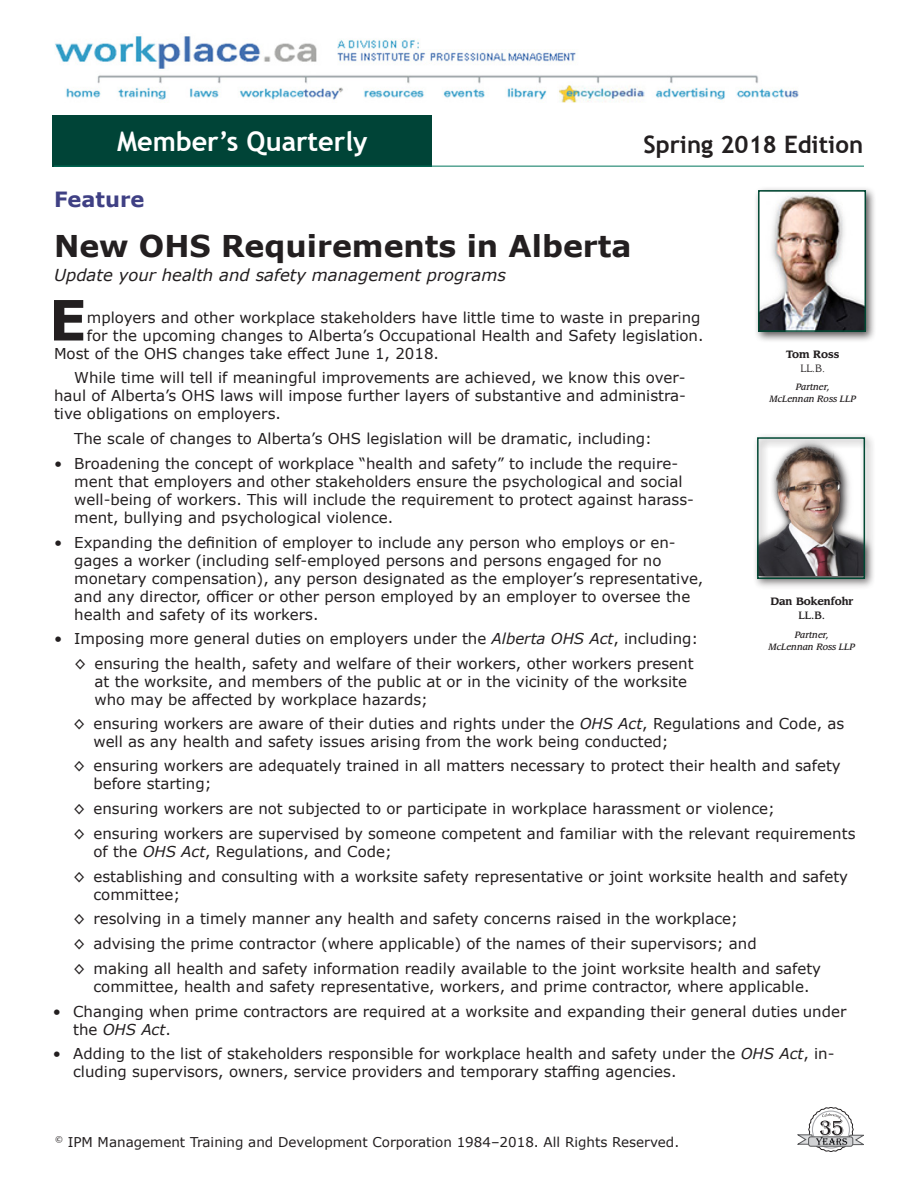
<style>
.page{position:relative;width:918px;height:1188px;background:#fff}
.page>*{position:absolute;margin:0;border:0;box-sizing:border-box;transform-origin:0 0}
.DropCap{font:700 55.65px "Verdana";color:#231f20}
.Head1{font:700 30px "Verdana";color:#231f20}
.t1{font:700 27px "Trebuchet MS";color:#fff}
.t2{font:700 24px "Trebuchet MS";color:#231f20}
.t3{font:700 21px "Verdana";color:#3f4084}
.Head2{font:italic 16.5px "Verdana";color:#231f20}
.bullet{font:15px/18px "Verdana";color:#231f20}
.Body_Text{font:15px/18px "Verdana";color:#231f20;text-align:justify}
.DropCap-2{font:15px "Verdana";color:#231f20}
.t4{font:13.5px "Verdana";color:#231f20}
.caption_name{font:700 10.5px/13.5px "Leawood Std";color:#231f20;text-align:center;scale:.95 1}
.caption_company{font:italic 500 9px/12px "Leawood Std";color:#231f20;text-align:center;scale:.95 1}
.s1{font-style:italic}
.s2{font-weight:400}
.s3{font-weight:500}
</style>
<div class="page">
<img style="left:55px;top:36px;width:744px;height:67px">
<div style="left:53px;top:115px;width:379px;height:51px;background:#004437"></div>
<hr style="left:54px;top:166px;width:810px;height:1px;background:#00765d">
<svg style="left:798px;top:1107px;width:66px;height:45px"></svg>
<div style="left:753px;top:185px;width:124px;height:158px;background:#231f20;opacity:.75"></div>
<img style="left:761px;top:193px;width:102px;height:136px">
<div style="left:758px;top:190px;width:108px;height:142px;border:2px solid #004833"></div>
<div style="left:752px;top:433px;width:124px;height:157px;background:#231f20;opacity:.75"></div>
<img style="left:760px;top:441px;width:102px;height:135px">
<div style="left:757px;top:437px;width:108px;height:142px;border:2px solid #004833"></div>
<h3 class="t1" style="left:117px;top:124px;width:252px">Member’s Quarterly</h3>
<h3 class="t2" style="left:643px;top:129px;width:221px">Spring 2018 Edition</h3>
<p class="t3" style="left:54px;top:184px;width:92px">Feature</p>
<p class="Head1" style="left:54px;top:225px;width:579px">New OHS Requirements in Alberta</p>
<p class="Head2" style="left:54px;top:264px;width:454px">Update your health and safety management programs</p>
<p class="DropCap" style="left:49px;top:281px;width:40px">E</p>
<p class="DropCap-2" style="left:87px;top:307px;width:615px">mployers and other workplace stakeholders have little time to waste in preparing</p>
<p class="DropCap-2" style="left:87px;top:325px;width:618px">for the upcoming changes to Alberta’s Occupational Health and Safety legislation.</p>
<p class="DropCap-2" style="left:54px;top:343px;width:387px">Most of the OHS changes take effect June 1, 2018.</p>
<p class="Body_Text" style="left:54px;top:369px;width:634px;text-indent:20px">While time will tell if meaningful improvements are achieved, we know this over&shy;haul of Alberta’s OHS laws will impose further layers of substantive and administra&shy;tive obligations on employers.</p>
<p class="Body_Text" style="left:74px;top:429px;width:579px">The scale of changes to Alberta’s OHS legislation will be dramatic, including:</p>
<p class="bullet" style="left:74px;top:454px;width:621px;text-indent:-20px">• Broadening the concept of workplace “health and safety” to include the require&shy;ment that employers and other stakeholders ensure the psychological and social well-being of workers. This will include the requirement to protect against harass&shy;ment, bullying and psychological violence.</p>
<p class="bullet" style="left:74px;top:533px;width:631px;text-indent:-20px">• Expanding the definition of employer to include any person who employs or en&shy;gages a worker (including self-employed persons and persons engaged for no monetary compensation), any person designated as the employer’s representative, and any director, officer or other person employed by an employer to oversee the health and safety of its workers.</p>
<p class="bullet" style="left:54px;top:630px;width:646px">• Imposing more general duties on employers under the <span class="s1">Alberta OHS Act</span>, including:</p>
<p class="bullet" style="left:94px;top:654px;width:601px;text-indent:-20px">◊ ensuring the health, safety and welfare of their workers, other workers present at the worksite, and members of the public at or in the vicinity of the worksite who may be affected by workplace hazards;</p>
<p class="caption_name" style="left:786px;top:348px;width:58px">Tom Ross<br><span class="s2">LL.B.</span></p>
<p class="caption_company" style="left:769px;top:381px;width:93px">Partner,<br>McLennan Ross LLP</p>
<p class="caption_name" style="left:770px;top:595px;width:89px">Dan Bokenfohr<br><span class="s3">LL.B.</span></p>
<p class="caption_company" style="left:795px;top:628px;width:38px">Partner,</p>
<p class="caption_company" style="left:769px;top:640px;width:93px">McLennan Ross LLP</p>
<p class="bullet" style="left:93px;top:714px;width:752px;text-indent:-20px">◊ ensuring workers are aware of their duties and rights under the <span class="s1">OHS Act</span>, Regulations and Code, as well as any health and safety issues arising from the work being conducted;</p>
<p class="bullet" style="left:93px;top:757px;width:749px;text-indent:-20px">◊ ensuring workers are adequately trained in all matters necessary to protect their health and safety before starting;</p>
<p class="bullet" style="left:73px;top:799px;width:703px">◊ ensuring workers are not subjected to or participate in workplace harassment or violence;</p>
<p class="bullet" style="left:93px;top:824px;width:764px;text-indent:-20px">◊ ensuring workers are supervised by someone competent and familiar with the relevant requirements of the <span class="s1">OHS Act</span>, Regulations, and Code;</p>
<p class="bullet" style="left:93px;top:867px;width:756px;text-indent:-20px">◊ establishing and consulting with a worksite safety representative or joint worksite health and safety committee;</p>
<p class="bullet" style="left:73px;top:910px;width:666px">◊ resolving in a timely manner any health and safety concerns raised in the workplace;</p>
<p class="bullet" style="left:73px;top:934px;width:685px">◊ advising the prime contractor (where applicable) of the names of their supervisors; and</p>
<p class="bullet" style="left:73px;top:959px;width:749px;text-align:center">◊ making all health and safety information readily available to the joint worksite health and safety committee, health and safety representative, workers, and prime contractor, where applicable.</p>
<p class="bullet" style="left:73px;top:1002px;width:775px;text-indent:-20px">• Changing when prime contractors are required at a worksite and expanding their general duties under the <span class="s1">OHS Act</span>.</p>
<p class="bullet" style="left:73px;top:1045px;width:763px;text-indent:-20px">• Adding to the list of stakeholders responsible for workplace health and safety under the <span class="s1">OHS Act</span>, in&shy;cluding supervisors, owners, service providers and temporary staffing agencies.</p>
<p class="t4" style="left:55px;top:1133px;width:626px"><sup>©</sup> IPM Management Training and Development Corporation 1984–2018. All Rights Reserved.</p>
</div>
